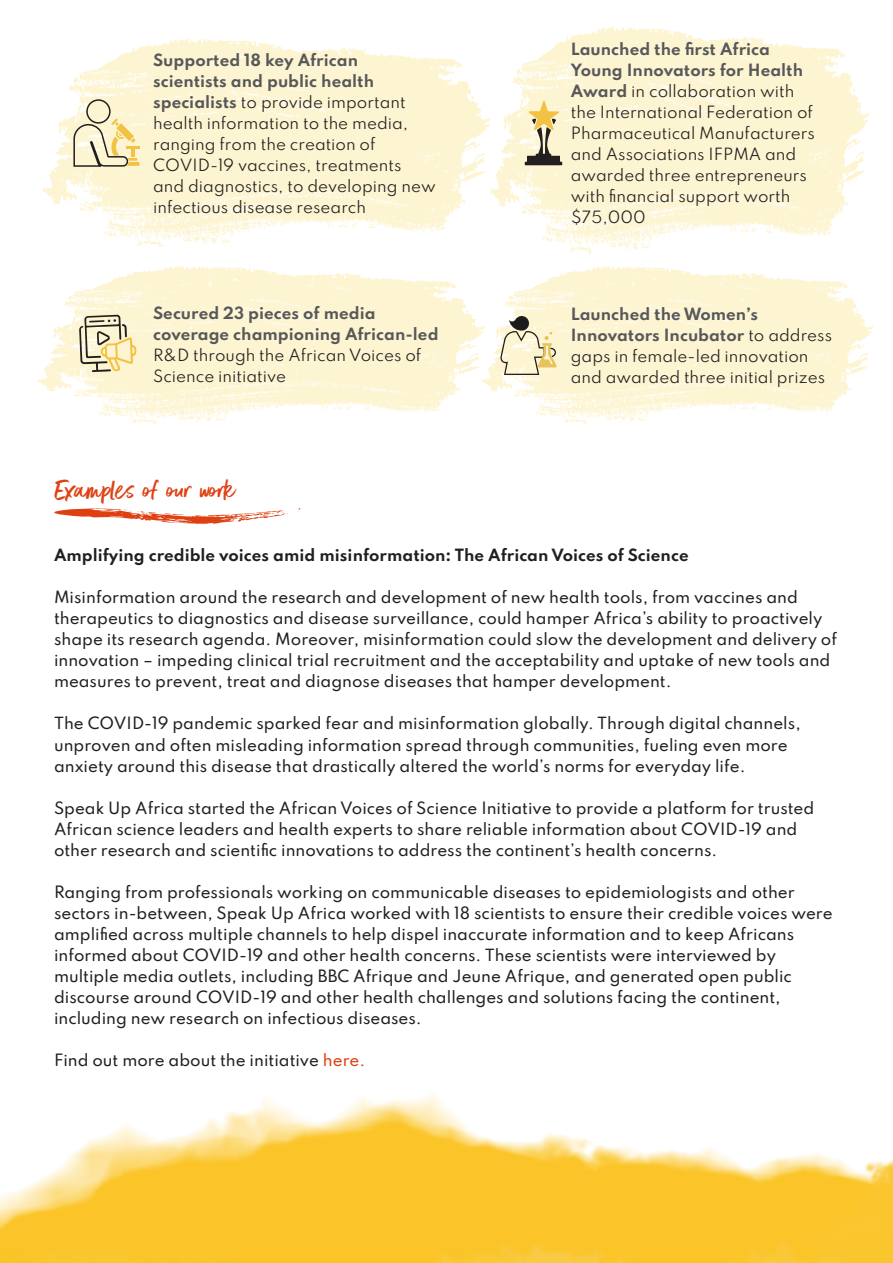
<style>
.page{position:relative;width:893px;height:1263px;background:#fff}
.page>*{position:absolute;margin:0;border:0;box-sizing:border-box;transform-origin:0 0}
.t1{font:33px "Better Times";color:#de4012}
.corps_de_texte{font:500 15px/21px "Spartan";color:#231f20}
.corps_de_texte-2{font:15px/21px "Spartan";color:#231f20}
.corps_de_texte-3{font:700 15px/21px "Spartan";color:#57585a}
.corps_de_texte-4{font:700 15px "Spartan";color:#231f20}
.s1{font-weight:700;color:#57585a}
.s2{font-weight:400;color:#231f20}
.s3{color:#de4012}
</style>
<div class="page">
<svg style="left:42px;top:38px;width:448px;height:211px;fill:#fdf4d1"></svg>
<svg style="left:490px;top:26px;width:379px;height:229px;fill:#fdf4d1"></svg>
<svg style="left:37px;top:266px;width:445px;height:159px;fill:#fdf4d1"></svg>
<svg style="left:482px;top:266px;width:391px;height:159px;fill:#fdf4d1"></svg>
<img style="left:0;top:1094px;width:893px;height:169px">
<div style="left:86px;top:99px;width:25px;height:25px;border:2px solid #231f20;border-radius:50%"></div>
<svg style="left:111px;top:118px;width:7px;height:7px"></svg>
<svg style="left:73px;top:122px;width:67px;height:47px;background:#e4d7ae"></svg>
<svg style="left:525px;top:101px;width:37px;height:64px;background:#c9bc96"></svg>
<svg style="left:79px;top:314px;width:57px;height:58px;background:#d7cca8"></svg>
<svg style="left:500px;top:316px;width:57px;height:59px;background:#dfd6b6"></svg>
<svg style="left:54px;top:508px;width:236px;height:16px"></svg>
<p class="corps_de_texte-2" style="left:153px;top:49px;width:284px"><span class="s1">Supported 18 key African<br>scientists and public health specialists</span> to provide important health information to the media, ranging from the creation of<br>COVID-19 vaccines, treatments and diagnostics, to developing new infectious disease research</p>
<p class="corps_de_texte-2" style="left:571px;top:38px;width:246px"><span class="s1">Launched the first Africa<br>Young Innovators for Health<br>Award</span> in collaboration with the International Federation of<br>Pharmaceutical Manufacturers and Associations IFPMA and awarded three entrepreneurs with financial support worth $75,000</p>
<p class="corps_de_texte-3" style="left:153px;top:302px;width:287px">Secured 23 pieces of media coverage championing African-led<br><span class="s2">R&amp;D through the African Voices of<br>Science initiative</span></p>
<p class="corps_de_texte-2" style="left:571px;top:303px;width:263px"><span class="s1">Launched the Women’s<br>Innovators Incubator</span> to address gaps in female-led innovation and awarded three initial prizes</p>
<p class="t1" style="left:54px;top:471px;width:183px">Examples of our work</p>
<p class="corps_de_texte-4" style="left:54px;top:544px;width:636px">Amplifying credible voices amid misinformation: The African Voices of Science</p>
<p class="corps_de_texte" style="left:54px;top:586px;width:784px">Misinformation around the research and development of new health tools, from vaccines and therapeutics to diagnostics and disease surveillance, could hamper Africa’s ability to proactively shape its research agenda. Moreover, misinformation could slow the development and delivery of innovation – impeding clinical trial recruitment and the acceptability and uptake of new tools and measures to prevent, treat and diagnose diseases that hamper development.</p>
<p class="corps_de_texte" style="left:54px;top:712px;width:748px">The COVID-19 pandemic sparked fear and misinformation globally. Through digital channels, unproven and often misleading information spread through communities, fueling even more anxiety around this disease that drastically altered the world’s norms for everyday life.</p>
<p class="corps_de_texte" style="left:54px;top:796px;width:762px">Speak Up Africa started the African Voices of Science Initiative to provide a platform for trusted<br>African science leaders and health experts to share reliable information about COVID-19 and other research and scientific innovations to address the continent’s health concerns.</p>
<p class="corps_de_texte" style="left:54px;top:880px;width:780px">Ranging from professionals working on communicable diseases to epidemiologists and other sectors in-between, Speak Up Africa worked with 18 scientists to ensure their credible voices were amplified across multiple channels to help dispel inaccurate information and to keep Africans informed about COVID-19 and other health concerns. These scientists were interviewed by multiple media outlets, including BBC Afrique and Jeune Afrique, and generated open public discourse around COVID-19 and other health challenges and solutions facing the continent, including new research on infectious diseases.</p>
<p class="corps_de_texte" style="left:54px;top:1048px;width:313px">Find out more about the initiative <span class="s3">here.</span></p>
</div>
